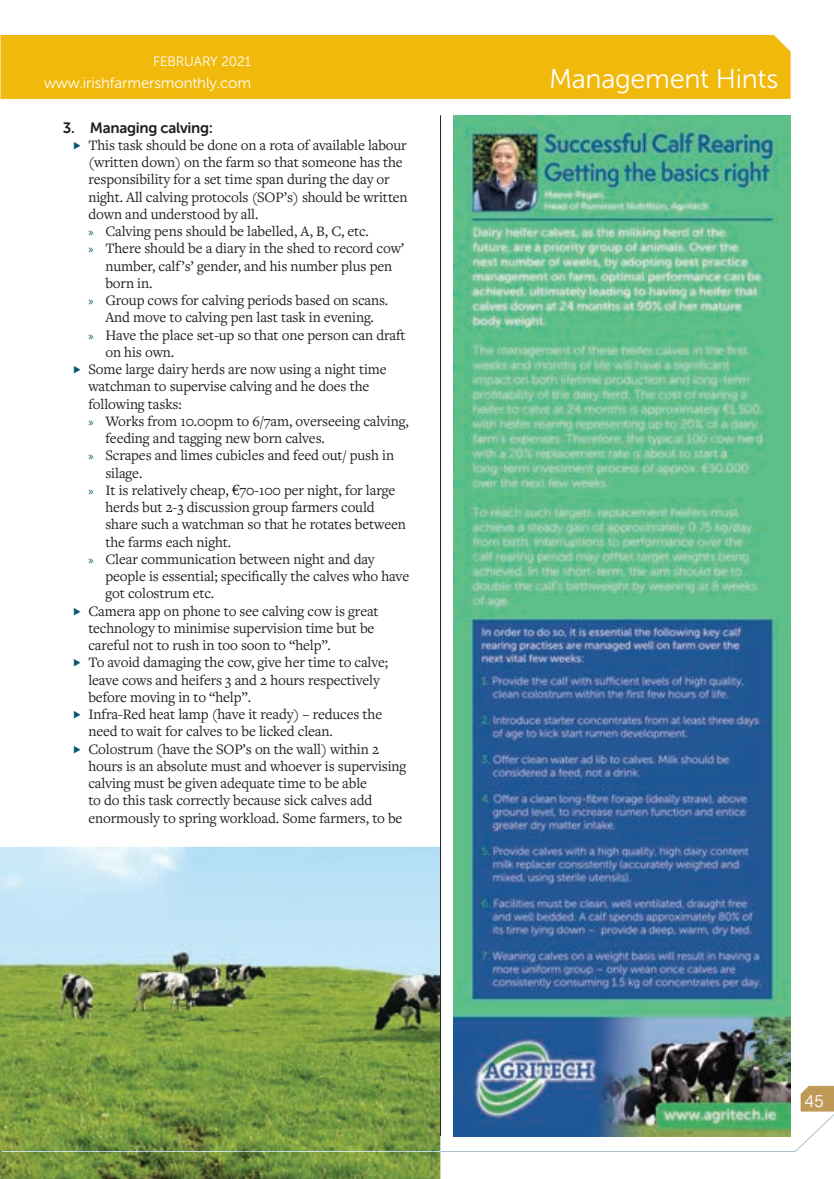
<style>
.page{position:relative;width:834px;height:1179px;background:#fff}
.page>*{position:absolute;margin:0;border:0;box-sizing:border-box;transform-origin:0 0}
.t1{font:27px "Museo Sans 300";letter-spacing:-.01em;color:#fff}
.t2{font:300 18px "Acumin Pro";color:#fff}
.t3{font:15px "Freight Text Pro";letter-spacing:-.01em;color:#231f20}
.t4{font:15px "Museo Sans 300";letter-spacing:-.01em;color:#fff}
.t5{font:15px "Museo Sans 700";letter-spacing:-.02em;color:#231f20}
.t6{font:13.5px "Museo Sans 300";letter-spacing:-.01em;color:#fff}
.s1{font-family:"Myriad Pro";font-size:12px;color:#0a5771}
.s2{font-family:"Euro Serif"}
</style>
<div class="page">
<div style="left:1px;top:34px;width:791px;height:65px;background:#f0b90c"></div>
<svg style="left:0;top:35px;width:1px;height:64px"></svg>
<img style="left:0;top:847px;width:440px;height:332px">
<img style="left:453px;top:115px;width:337px;height:970px">
<hr style="left:440px;top:115px;width:1px;height:1021px;background:#231f20">
<img style="left:440px;top:1085px;width:394px;height:67px">
<img style="left:2px;top:1151px;width:438px;height:1px">
<p class="t6" style="left:153px;top:54px;width:99px">FEBRUARY 2021</p>
<p class="t4" style="left:44px;top:75px;width:209px">www.irishfarmersmonthly.com</p>
<h1 class="t1" style="left:549px;top:65px;width:231px">Management Hints</h1>
<p class="t5" style="left:63px;top:119px;width:152px">3. Managing calving:</p>
<p class="t3" style="left:88px;top:135px;width:320px">This task should be done on a rota of available labour</p>
<p class="t3" style="left:88px;top:152px;width:316px">(written down) on the farm so that someone has the</p>
<p class="t3" style="left:88px;top:170px;width:303px">responsibility for a set time span during the day or</p>
<p class="t3" style="left:88px;top:187px;width:321px">night. All calving protocols (SOP’s) should be written</p>
<p class="t3" style="left:88px;top:204px;width:172px">down and understood by all.</p>
<p class="t3" style="left:88px;top:221px;width:282px"><span class="s1">»</span> Calving pens should be labelled, A, B, C, etc.</p>
<p class="t3" style="left:88px;top:239px;width:317px"><span class="s1">»</span> There should be a diary in the shed to record cow’</p>
<p class="t3" style="left:105px;top:256px;width:288px">number, calf’s’ gender, and his number plus pen</p>
<p class="t3" style="left:105px;top:273px;width:49px">born in.</p>
<p class="t3" style="left:88px;top:290px;width:301px"><span class="s1">»</span> Group cows for calving periods based on scans.</p>
<p class="t3" style="left:105px;top:308px;width:270px">And move to calving pen last task in evening.</p>
<p class="t3" style="left:88px;top:325px;width:319px"><span class="s1">»</span> Have the place set-up so that one person can draft</p>
<p class="t3" style="left:105px;top:342px;width:70px">on his own.</p>
<p class="t3" style="left:88px;top:359px;width:300px">Some large dairy herds are now using a night time</p>
<p class="t3" style="left:88px;top:377px;width:282px">watchman to supervise calving and he does the</p>
<p class="t3" style="left:88px;top:394px;width:95px">following tasks:</p>
<p class="t3" style="left:88px;top:411px;width:322px"><span class="s1">»</span> Works from 10.00pm to 6/7am, overseeing calving,</p>
<p class="t3" style="left:105px;top:428px;width:221px">feeding and tagging new born calves.</p>
<p class="t3" style="left:88px;top:446px;width:307px"><span class="s1">»</span> Scrapes and limes cubicles and feed out/ push in</p>
<p class="t3" style="left:105px;top:463px;width:38px">silage.</p>
<p class="t3" style="left:88px;top:480px;width:308px"><span class="s1">»</span> It is relatively cheap, <span class="s2">€</span>70-100 per night, for large</p>
<p class="t3" style="left:105px;top:497px;width:271px">herds but 2-3 discussion group farmers could</p>
<p class="t3" style="left:105px;top:515px;width:302px">share such a watchman so that he rotates between</p>
<p class="t3" style="left:105px;top:532px;width:127px">the farms each night.</p>
<p class="t3" style="left:88px;top:549px;width:288px"><span class="s1">»</span> Clear communication between night and day</p>
<p class="t3" style="left:105px;top:566px;width:305px">people is essential; specifically the calves who have</p>
<p class="t3" style="left:105px;top:584px;width:110px">got colostrum etc.</p>
<p class="t3" style="left:88px;top:601px;width:292px">Camera app on phone to see calving cow is great</p>
<p class="t3" style="left:88px;top:618px;width:287px">technology to minimise supervision time but be</p>
<p class="t3" style="left:88px;top:635px;width:244px">careful not to rush in too soon to “help”.</p>
<p class="t3" style="left:88px;top:653px;width:301px">To avoid damaging the cow, give her time to calve;</p>
<p class="t3" style="left:88px;top:670px;width:293px">leave cows and heifers 3 and 2 hours respectively</p>
<p class="t3" style="left:88px;top:687px;width:164px">before moving in to “help”.</p>
<p class="t3" style="left:88px;top:704px;width:295px">Infra-Red heat lamp (have it ready) – reduces the</p>
<p class="t3" style="left:88px;top:722px;width:246px">need to wait for calves to be licked clean.</p>
<p class="t3" style="left:88px;top:739px;width:292px">Colostrum (have the SOP’s on the wall) within 2</p>
<p class="t3" style="left:88px;top:756px;width:319px">hours is an absolute must and whoever is supervising</p>
<p class="t3" style="left:88px;top:773px;width:280px">calving must be given adequate time to be able</p>
<p class="t3" style="left:88px;top:791px;width:285px">to do this task correctly because sick calves add</p>
<p class="t3" style="left:88px;top:808px;width:315px">enormously to spring workload. Some farmers, to be</p>
<p class="t2" style="left:804px;top:1088px;width:21px">45</p>
</div>
